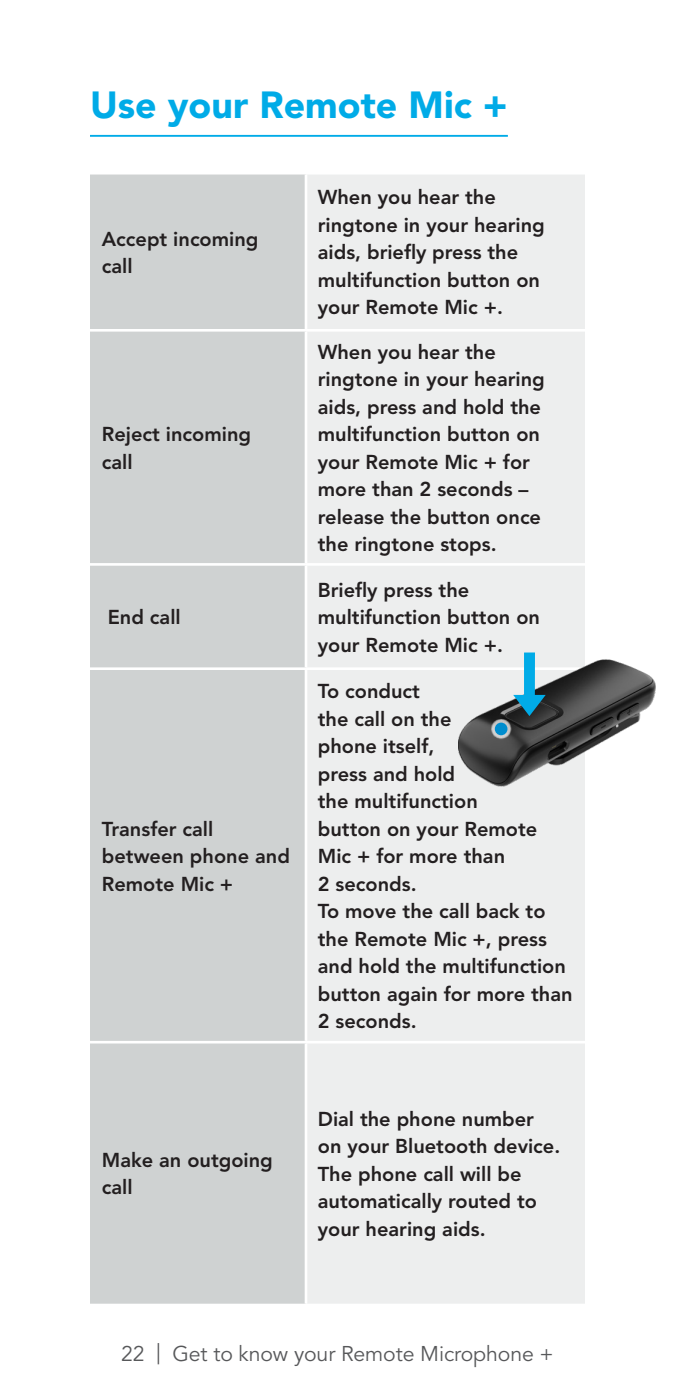
<style>
.page{position:relative;width:675px;height:1395px;background:#fff}
.page>*{position:absolute;margin:0;border:0;box-sizing:border-box;transform-origin:0 0}
.Page_Headline{font:37.5px "Avenir LT SLI Std Black";color:#00abe7}
.t1{font:21.25px "Avenir LT SLI Std Book";letter-spacing:-.005em;color:#57585a}
.t2{font:20px/27.5px "Avenir LT SLI Std Heavy";color:#231f20}
</style>
<div class="page">
<hr style="left:90px;top:135px;width:418px;height:2px;background:#00abe7">
<div style="left:90px;top:175px;width:215px;height:1129px;background:#cfd2d2"></div>
<div style="left:307px;top:175px;width:278px;height:1129px;background:#edeeee"></div>
<hr style="left:90px;top:329px;width:216px;height:3px;background:#fff">
<hr style="left:306px;top:329px;width:279px;height:3px;background:#fff">
<hr style="left:90px;top:563px;width:216px;height:3px;background:#fff">
<hr style="left:306px;top:563px;width:279px;height:3px;background:#fff">
<hr style="left:90px;top:667px;width:216px;height:3px;background:#fff">
<hr style="left:306px;top:667px;width:279px;height:3px;background:#fff">
<hr style="left:90px;top:1041px;width:216px;height:3px;background:#fff">
<hr style="left:306px;top:1041px;width:279px;height:3px;background:#fff">
<img style="left:458px;top:636px;width:198px;height:169px">
<div style="left:491px;top:719px;width:21px;height:20px;background:#fff;opacity:.76"></div>
<div style="left:495px;top:723px;width:12px;height:12px;background:#008dce;border-radius:50%"></div>
<svg style="left:513px;top:652px;width:33px;height:64px;background:#6badc3"></svg>
<p class="Page_Headline" style="left:90px;top:83px;width:419px">Use your Remote Mic +</p>
<p class="t2" style="left:102px;top:225px;width:158px">Accept incoming call</p>
<p class="t2" style="left:102px;top:421px;width:151px">Reject incoming call</p>
<p class="t2" style="left:108px;top:603px;width:75px">End call</p>
<p class="t2" style="left:102px;top:815px;width:190px">Transfer call between phone and<br>Remote Mic +</p>
<p class="t2" style="left:318px;top:184px;width:229px">When you hear the ringtone in your hearing aids, briefly press the multifunction button on your Remote Mic +.</p>
<p class="t2" style="left:318px;top:338px;width:229px">When you hear the ringtone in your hearing aids, press and hold the multifunction button on your Remote Mic + for more than 2 seconds – release the button once the ringtone stops.</p>
<p class="t2" style="left:318px;top:576px;width:224px">Briefly press the multifunction button on your Remote Mic +.</p>
<p class="t2" style="left:318px;top:677px;width:221px">To conduct<br>the call on the<br>phone itself,<br>press and hold<br>the multifunction button on your Remote<br>Mic + for more than<br>2 seconds.</p>
<p class="t2" style="left:318px;top:897px;width:256px">To move the call back to the Remote Mic +, press and hold the multifunction button again for more than<br>2 seconds.</p>
<p class="t2" style="left:102px;top:1146px;width:173px">Make an outgoing call</p>
<p class="t2" style="left:318px;top:1105px;width:244px">Dial the phone number on your Bluetooth device.<br>The phone call will be automatically routed to your hearing aids.</p>
<p class="t1" style="left:121px;top:1342px;width:434px">22 | Get to know your Remote Microphone +</p>
</div>
